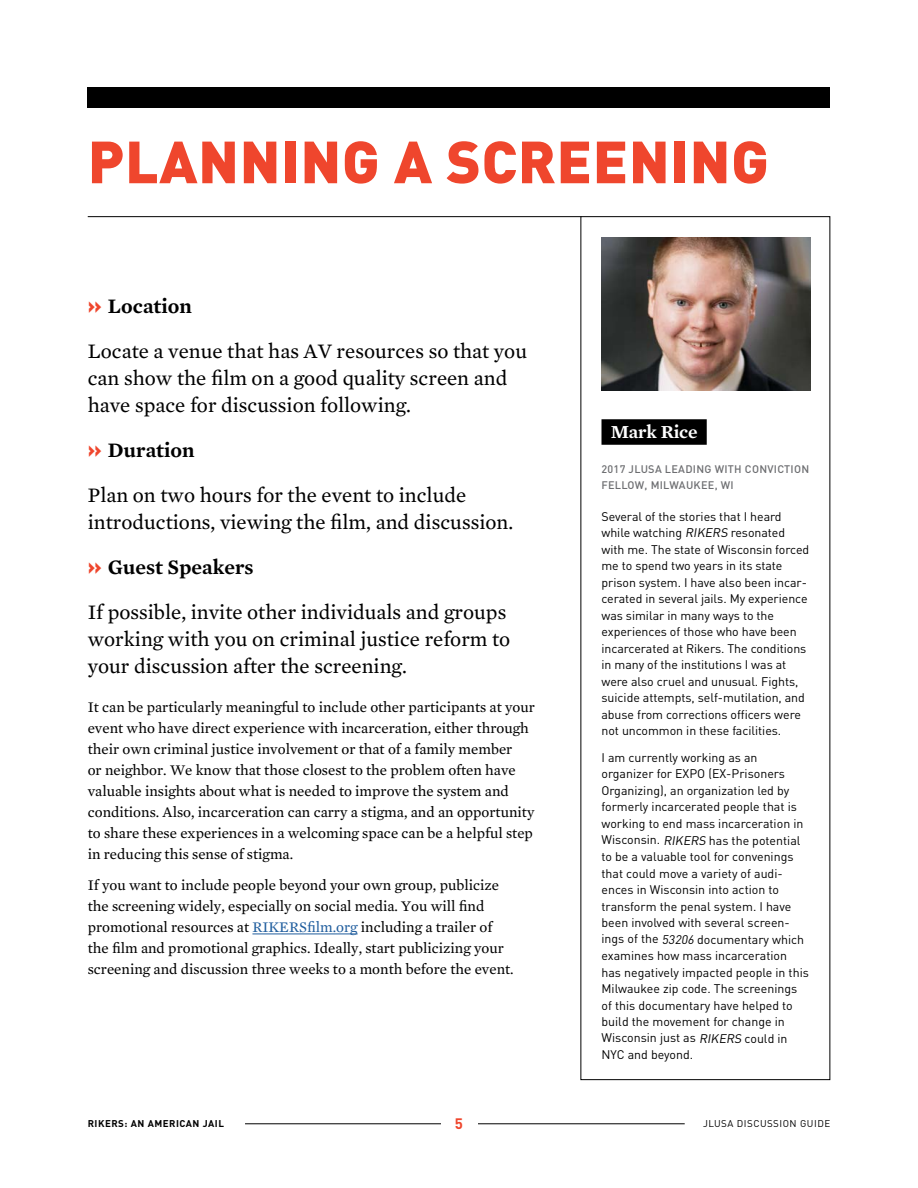
<style>
.page{position:relative;width:918px;height:1188px;background:#fff}
.page>*{position:absolute;margin:0;border:0;box-sizing:border-box;transform-origin:0 0}
.t1{font:900 58.5px "DIN";letter-spacing:.01em;color:#ef462d}
.t2{font:21px/45px "Mercury Text G2";color:#000}
.t3{font:600 18.75px "Mercury Text G2";letter-spacing:-.01em;color:#fff}
.t4{font:15px/21px "Mercury Text G2";color:#000}
.t5{font:700 15px "DIN";color:#ef462d}
.t6{font:12.3px/16.5px "DIN";letter-spacing:-.005em;color:#000}
.t7{font:500 10.8px/16.5px "DIN";letter-spacing:.025em;color:#6d6e71}
.t8{font:700 9.75px "DIN";letter-spacing:.05em;color:#000}
.t9{font:9.75px "DIN";letter-spacing:.05em;color:#000}
.s1{font-family:"DIN";font-weight:900;color:#ef462d}
.s2{font-weight:600}
.s3{color:#215e9e}
.s4{font-style:italic}
</style>
<div class="page">
<hr style="left:245px;top:1123px;width:440px;height:1px;background:#000">
<div style="left:441px;top:1112px;width:36px;height:24px;background:#fff"></div>
<hr style="left:252px;top:934px;width:106px;height:1px;background:#215e9e">
<div style="left:88px;top:88px;width:742px;height:20px;background:#000"></div>
<hr style="left:88px;top:216px;width:493px;height:1px;background:#000">
<div style="left:602px;top:419px;width:105px;height:26px;background:#000"></div>
<img style="left:602px;top:237px;width:209px;height:153px">
<h1 class="t1" style="left:88px;top:123px;width:683px">PLANNING A SCREENING</h1>
<h2 class="t2" style="left:88px;top:284px;width:441px"><span class="s1">»</span> <span class="s2">Location<br></span>Locate a venue that has AV resources so that you</h2>
<h2 class="t2" style="left:88px;top:365px;width:421px;line-height:27px">can show the film on a good quality screen and have space for discussion following.</h2>
<h2 class="t2" style="left:88px;top:428px;width:380px"><span class="s1">»</span> <span class="s2">Duration<br></span>Plan on two hours for the event to include</h2>
<h2 class="t2" style="left:88px;top:500px;width:427px">introductions, viewing the film, and discussion. <span class="s1">»</span> <span class="s2">Guest Speakers<br></span>If possible, invite other individuals and groups</h2>
<h2 class="t2" style="left:88px;top:626px;width:424px;line-height:27px">working with you on criminal justice reform to your discussion after the screening.</h2>
<p class="t4" style="left:88px;top:697px;width:449px">It can be particularly meaningful to include other participants at your event who have direct experience with incarceration, either through their own criminal justice involvement or that of a family member<br>or neighbor. We know that those closest to the problem often have valuable insights about what is needed to improve the system and conditions. Also, incarceration can carry a stigma, and an opportunity to share these experiences in a welcoming space can be a helpful step in reducing this sense of stigma.</p>
<p class="t4" style="left:88px;top:875px;width:427px">If you want to include people beyond your own group, publicize the screening widely, especially on social media. You will find promotional resources at <span class="s3">RIKERSfilm.org</span> including a trailer of the film and promotional graphics. Ideally, start publicizing your screening and discussion three weeks to a month before the event.</p>
<h3 class="t3" style="left:611px;top:421px;width:88px">Mark Rice</h3>
<p class="t7" style="left:602px;top:460px;width:209px">2017 JLUSA LEADING WITH CONVICTION<br>FELLOW, MILWAUKEE, WI</p>
<p class="t6" style="left:601px;top:508px;width:209px">Several of the stories that I heard while watching <span class="s4">RIKERS</span> resonated with me. The state of Wisconsin forced me to spend two years in its state prison system. I have also been incar&shy;cerated in several jails. My experience was similar in many ways to the experiences of those who have been incarcerated at Rikers. The conditions in many of the institutions I was at were also cruel and unusual. Fights, suicide attempts, self-mutilation, and abuse from corrections officers were not uncommon in these facilities.</p>
<p class="t6" style="left:601px;top:749px;width:209px">I am currently working as an organizer for EXPO (EX-Prisoners Organizing), an organization led by formerly incarcerated people that is working to end mass incarceration in Wisconsin. <span class="s4">RIKERS</span> has the potential to be a valuable tool for convenings that could move a variety of audi&shy;ences in Wisconsin into action to transform the penal system. I have been involved with several screen&shy;ings of the <span class="s4">53206</span> documentary which examines how mass incarceration has negatively impacted people in this Milwaukee zip code. The screenings of this documentary have helped to build the movement for change in Wisconsin just as <span class="s4">RIKERS</span> could in NYC and beyond.</p>
<p class="t8" style="left:88px;top:1118px;width:138px">RIKERS: AN AMERICAN JAIL</p>
<p class="t5" style="left:455px;top:1114px;width:10px">5</p>
<p class="t9" style="left:703px;top:1118px;width:129px">JLUSA DISCUSSION GUIDE</p>
</div>
